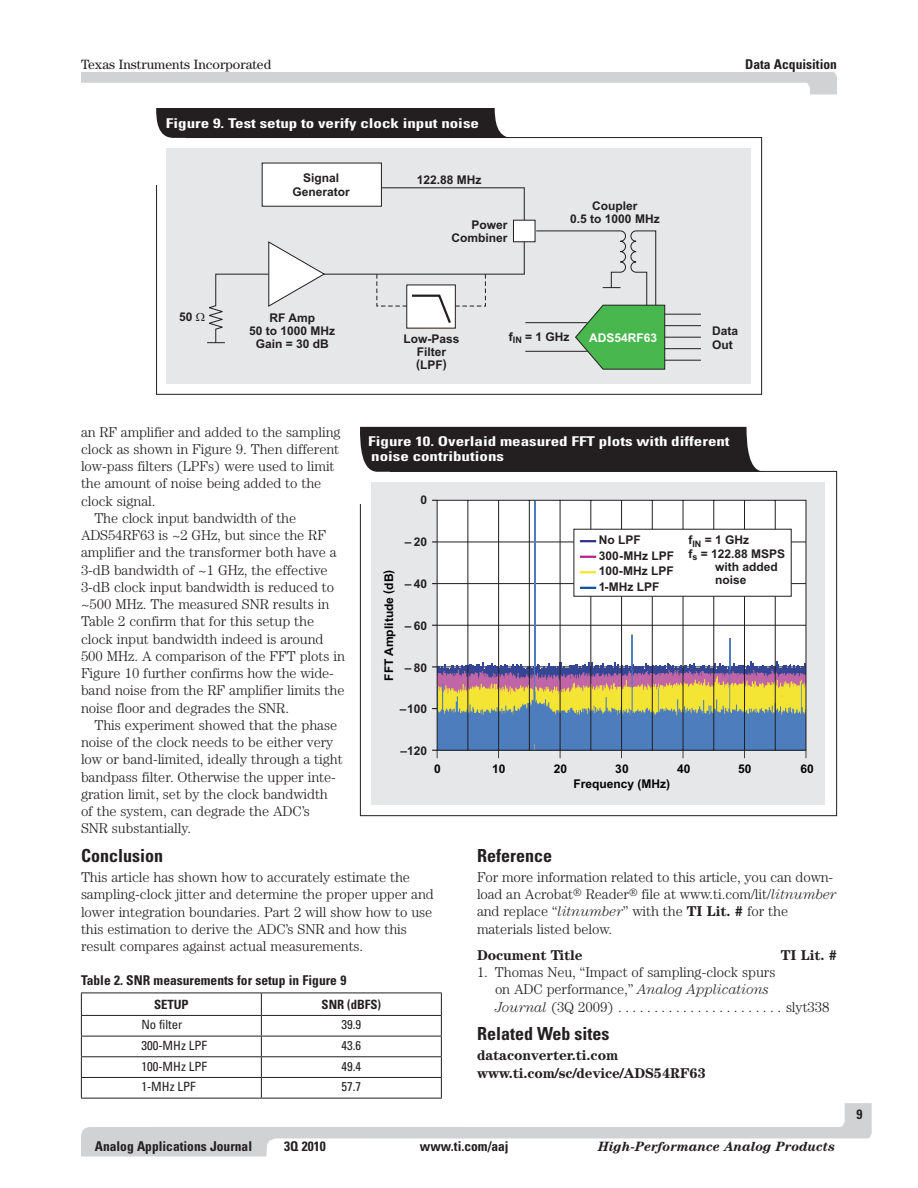
<style>
.page{position:relative;width:918px;height:1188px;background:#fff}
.page>*{position:absolute;margin:0;border:0;box-sizing:border-box;transform-origin:0 0}
.t1{font:700 condensed 18px "Univers";color:#231f20}
.t2{font:300 14.25px/17.2px "Century";letter-spacing:-.005em;color:#231f20}
.t3{font:700 14.25px/17.2px "Century";letter-spacing:-.005em;color:#231f20}
.t4{font:700 condensed 13.5px/15px "Univers";color:#fff;scale:1.26 1}
.t5{font:700 condensed 13.5px "Univers";color:#231f20}
.t6{font:italic 700 13.5px "Century";color:#231f20}
.t7{font:13.5px "Century";color:#231f20}
.t8{font:condensed 12.75px "Univers";color:#231f20}
.t9{font:700 condensed 12.75px "Univers";color:#231f20}
.t10{font:700 12px/13.4px "Arial";color:#231f20;text-align:center}
.t11{font:700 12px "Arial";color:#010202}
.t12{font:700 12px "Arial";color:#fff}
.t13{font:700 9px "Arial";color:#231f20}
.s1{font-style:italic}
.s2{font-weight:700}
</style>
<div class="page">
<svg style="left:81px;top:72px;width:756px;height:22px"></svg>
<svg style="left:81px;top:993px;width:791px;height:163px"></svg>
<hr style="left:81px;top:1036px;width:180px;height:1px;background:#231f20">
<hr style="left:261px;top:1036px;width:181px;height:1px;background:#231f20">
<div style="left:166px;top:148px;width:584px;height:236px;background:#e6e7e9"></div>
<div style="left:513px;top:220px;width:23px;height:22px;background:#fff;border:1px solid #231f20"></div>
<svg style="left:382px;top:187px;width:143px;height:34px"></svg>
<div style="left:262px;top:163px;width:120px;height:44px;background:#fff;border:1px solid #231f20"></div>
<svg style="left:535px;top:230px;width:131px;height:140px"></svg>
<svg style="left:325px;top:241px;width:376px;height:120px"></svg>
<svg style="left:376px;top:273px;width:110px;height:53px"></svg>
<div style="left:156px;top:108px;width:356px;height:30px;background:#231f20"></div>
<div style="left:371px;top:482px;width:454px;height:323px;background:#e6e7e9"></div>
<svg style="left:432px;top:750px;width:6px;height:8px"></svg>
<svg style="left:436px;top:499px;width:371px;height:252px;background:#c2c6c8"></svg>
<div style="left:573px;top:529px;width:219px;height:68px;background:#fff;border:1px solid #231f20"></div>
<svg style="left:580px;top:540px;width:16px;height:2px"></svg>
<svg style="left:580px;top:556px;width:16px;height:2px"></svg>
<svg style="left:580px;top:571px;width:16px;height:2px"></svg>
<svg style="left:580px;top:587px;width:16px;height:2px"></svg>
<div style="left:360px;top:427px;width:404px;height:45px;background:#231f20"></div>
<svg style="left:207px;top:241px;width:118px;height:103px"></svg>
<p class="t7" style="left:81px;top:56px;width:192px">Texas Instruments Incorporated</p>
<p class="t4" style="left:166px;top:115px;width:250px">Figure 9. Test setup to verify clock input noise</p>
<p class="t10" style="left:303px;top:173px;width:38px">Signal</p>
<p class="t10" style="left:417px;top:174px;width:66px">122.88 MHz</p>
<p class="t10" style="left:292px;top:186px;width:59px">Generator</p>
<p class="t10" style="left:452px;top:219px;width:58px;text-align:right">Power<br>Combiner</p>
<p class="t10" style="left:570px;top:200px;width:91px">Coupler<br>0.5 to 1000 MHz</p>
<p class="t5" style="left:745px;top:56px;width:93px">Data Acquisition</p>
<p class="t10" style="left:179px;top:311px;width:15px">50</p>
<p class="t10" style="left:249px;top:312px;width:88px">RF Amp<br>50 to 1000 MHz<br>Gain = 30 dB</p>
<p class="t10" style="left:404px;top:333px;width:58px">Low-Pass<br>Filter (LPF)</p>
<p class="t10" style="left:513px;top:331px;width:58px"><sub>IN</sub> 1 GHz</p>
<p class="t12" style="left:589px;top:330px;width:70px">ADS54RF63</p>
<p class="t10" style="left:712px;top:325px;width:28px;text-align:left">Data<br>Out</p>
<p class="t10" style="left:509px;top:331px;width:25px">f =</p>
<p class="t2" style="left:81px;top:423px;width:261px">an RF amplifier and added to the sampling</p>
<p class="t2" style="left:81px;top:440px;width:260px">clock as shown in Figure 9. Then different</p>
<p class="t2" style="left:81px;top:457px;width:255px">low-pass filters (LPFs) were used to limit</p>
<p class="t2" style="left:81px;top:475px;width:242px">the amount of noise being added to the</p>
<p class="t2" style="left:81px;top:492px;width:76px">clock signal.</p>
<p class="t2" style="left:94px;top:509px;width:203px">The clock input bandwidth of the</p>
<p class="t2" style="left:81px;top:526px;width:247px">ADS54RF63 is ~2 GHz, but since the RF</p>
<p class="t2" style="left:81px;top:544px;width:257px">amplifier and the transformer both have a</p>
<p class="t2" style="left:81px;top:561px;width:248px">3-dB bandwidth of ~1 GHz, the effective</p>
<p class="t2" style="left:81px;top:578px;width:255px">3-dB clock input bandwidth is reduced to</p>
<p class="t2" style="left:81px;top:595px;width:250px">~500 MHz. The measured SNR results in</p>
<p class="t2" style="left:81px;top:613px;width:235px">Table 2 confirm that for this setup the</p>
<p class="t2" style="left:81px;top:630px;width:244px">clock input bandwidth indeed is around</p>
<p class="t2" style="left:81px;top:647px;width:266px">500 MHz. A comparison of the FFT plots in</p>
<p class="t2" style="left:81px;top:664px;width:255px">Figure 10 further confirms how the wide-</p>
<p class="t2" style="left:81px;top:682px;width:265px">band noise from the RF amplifier limits the</p>
<p class="t2" style="left:81px;top:699px;width:210px">noise floor and degrades the SNR.</p>
<p class="t2" style="left:94px;top:716px;width:244px">This experiment showed that the phase</p>
<p class="t2" style="left:81px;top:733px;width:254px">noise of the clock needs to be either very</p>
<p class="t2" style="left:81px;top:751px;width:263px">low or band-limited, ideally through a tight</p>
<p class="t2" style="left:81px;top:768px;width:256px">bandpass filter. Otherwise the upper inte-</p>
<p class="t2" style="left:81px;top:785px;width:248px">gration limit, set by the clock bandwidth</p>
<p class="t2" style="left:81px;top:802px;width:230px">of the system, can degrade the ADC’s</p>
<p class="t2" style="left:81px;top:820px;width:112px">SNR substantially.</p>
<p class="t1" style="left:81px;top:844px;width:84px">Conclusion</p>
<p class="t2" style="left:81px;top:868px;width:354px">This article has shown how to accurately estimate the sampling-clock jitter and determine the proper upper and lower integration boundaries. Part 2 will show how to use this estimation to derive the ADC’s SNR and how this result compares against actual measurements.</p>
<p class="t5" style="left:81px;top:972px;width:267px">Table 2. SNR measurements for setup in Figure 9</p>
<p class="t9" style="left:154px;top:996px;width:36px">SETUP</p>
<p class="t9" style="left:322px;top:996px;width:61px">SNR (dBFS)</p>
<p class="t8" style="left:141px;top:1017px;width:43px">No filter</p>
<p class="t8" style="left:341px;top:1017px;width:21px">39.9</p>
<p class="t8" style="left:141px;top:1037px;width:67px">300-MHz LPF</p>
<p class="t8" style="left:341px;top:1037px;width:21px">43.6</p>
<p class="t8" style="left:141px;top:1058px;width:67px">100-MHz LPF</p>
<p class="t8" style="left:341px;top:1058px;width:21px">49.4</p>
<p class="t8" style="left:141px;top:1079px;width:56px">1-MHz LPF</p>
<p class="t8" style="left:341px;top:1079px;width:21px">57.7</p>
<p class="t4" style="left:368px;top:434px;width:288px">Figure 10. Overlaid measured FFT plots with different noise contributions</p>
<p class="t10" style="left:421px;top:495px;width:8px">0</p>
<p class="t10" style="left:405px;top:536px;width:24px">–20</p>
<p class="t10" style="left:405px;top:578px;width:24px">–40</p>
<p class="t10" style="left:405px;top:620px;width:24px">–60</p>
<p class="t10" style="left:405px;top:662px;width:24px">–80</p>
<p class="t10" style="left:400px;top:704px;width:29px">–100</p>
<p class="t10" style="left:400px;top:746px;width:28px">–120</p>
<p class="t10" style="left:599px;top:534px;width:43px">No LPF</p>
<p class="t10" style="left:688px;top:534px;width:62px">f = 1 GHz</p>
<p class="t10" style="left:688px;top:548px;width:98px">f = 122.88 MSPS</p>
<p class="t10" style="left:715px;top:561px;width:64px">with added</p>
<p class="t10" style="left:715px;top:575px;width:33px">noise</p>
<p class="t13" style="left:692px;top:540px;width:10px">IN</p>
<p class="t10" style="left:599px;top:550px;width:77px">300-MHz LPF</p>
<p class="t13" style="left:692px;top:554px;width:7px">s</p>
<p class="t10" style="left:599px;top:564px;width:77px;line-height:15.6px;text-align:left">100-MHz LPF<br>1-MHz LPF</p>
<p class="t11" style="left:384px;top:681px;width:112px;rotate:-90deg">FFT Amplitude (dB)</p>
<p class="t11" style="left:434px;top:764px;width:8px">0</p>
<p class="t11" style="left:800px;top:764px;width:15px">60</p>
<p class="t11" style="left:492px;top:764px;width:15px">10</p>
<p class="t11" style="left:554px;top:764px;width:15px">20</p>
<p class="t11" style="left:615px;top:764px;width:15px">30</p>
<p class="t11" style="left:677px;top:764px;width:15px">40</p>
<p class="t11" style="left:738px;top:764px;width:15px">50</p>
<p class="t11" style="left:574px;top:780px;width:98px">Frequency (MHz)</p>
<p class="t1" style="left:477px;top:844px;width:77px">Reference</p>
<p class="t2" style="left:477px;top:868px;width:361px">For more information related to this article, you can down&shy;load an Acrobat<sup>®</sup> Reader<sup>®</sup> file at www.ti.com/lit/<span class="s1">litnumber </span>and replace “<span class="s1">litnumber</span>” with the <span class="s2">TI Lit. #</span> for the materials listed below.</p>
<p class="t3" style="left:477px;top:946px;width:107px">Document Title</p>
<p class="t3" style="left:781px;top:946px;width:58px">TI Lit. #</p>
<p class="t2" style="left:495px;top:964px;width:282px;text-indent:-18px">1. Thomas Neu, “Impact of sampling-clock spurs on ADC performance,” <span class="s1">Analog Applications<br>Journal</span> (3Q 2009) ........................</p>
<p class="t2" style="left:786px;top:998px;width:45px">slyt338</p>
<p class="t1" style="left:477px;top:1023px;width:134px">Related Web sites</p>
<p class="t3" style="left:477px;top:1047px;width:230px">dataconverter.ti.com www.ti.com/sc/device/ADS54RF63</p>
<p class="t5" style="left:95px;top:1138px;width:159px">Analog Applications Journal</p>
<p class="t5" style="left:284px;top:1138px;width:43px">3Q 2010</p>
<p class="t5" style="left:420px;top:1138px;width:90px">www.ti.com/aaj</p>
<p class="t6" style="left:598px;top:1139px;width:239px">High-Performance Analog Products</p>
<p class="t5" style="left:857px;top:1106px;width:7px">9</p>
</div>
